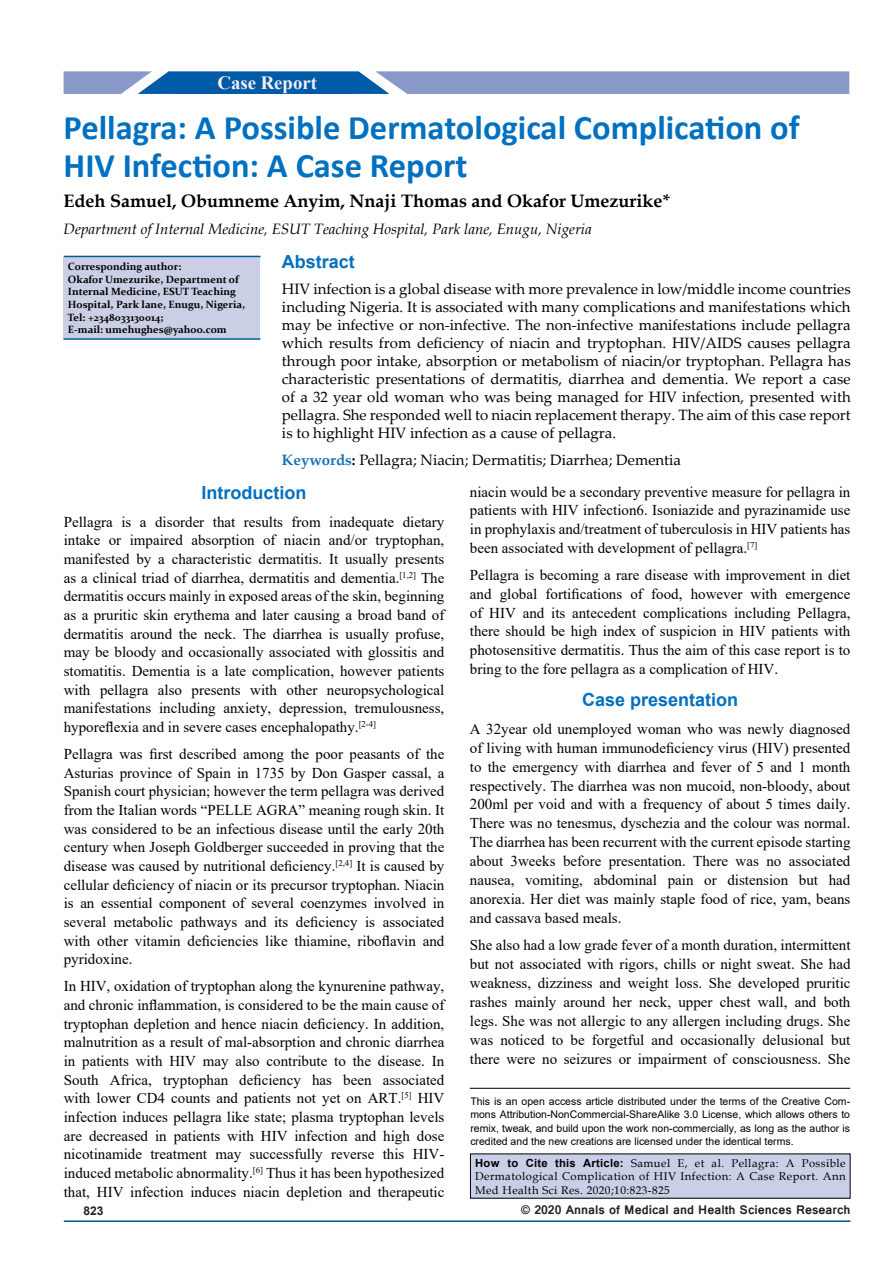
<style>
.page{position:relative;width:893px;height:1263px;background:#fff}
.page>*{position:absolute;margin:0;border:0;box-sizing:border-box;transform-origin:0 0}
.t1{font:700 34.5px/37.5px "Calibri";color:#0070c0}
.t2{font:700 18.75px "Times New Roman";color:#fff}
.t3{font:700 18.75px "Times New Roman";color:#f9eff6}
.t4{font:700 18px "Book Antiqua";color:#000}
.t5{font:700 18px "Arial";color:#0070c0}
.t6{font:15px/18.6px "Times New Roman";color:#000;text-align:justify}
.t7{font:15px/18px "Palatino Linotype";color:#000;text-align:justify}
.t8{font:italic 15px "Book Antiqua";color:#000}
.t9{font:700 13.5px "Vrinda";color:#231f20}
.t10{font:700 12px "Arial";color:#231f20}
.t11{font:11.25px/13.5px "Book Antiqua";letter-spacing:.04em;color:#000;text-align:justify}
.t12{font:10.5px/13.5px "Arial";color:#000;text-align:justify}
.t13{font:700 10.5px/12.6px "Constantia";color:#000}
.s1{font-weight:700;color:#1870b8}
.s2{font-weight:700}
.s3{font-family:"Arial";font-weight:700}
</style>
<div class="page">
<hr style="left:64px;top:1220px;width:786px;height:2px;background:#005a96">
<svg style="left:64px;top:71px;width:785px;height:23px"></svg>
<div style="left:175px;top:72px;width:178px;height:22px;background:#005ba6"></div>
<div style="left:470px;top:1154px;width:380px;height:44px;background:#c9cfe7"></div>
<hr style="left:470px;top:1088px;width:380px;height:1px;background:#000">
<div style="left:64px;top:257px;width:196px;height:81px;background:#cacfe6"></div>
<hr style="left:64px;top:338px;width:196px;height:2px;background:#005a96">
<hr style="left:64px;top:256px;width:197px;height:1px;background:#005a96">
<p class="t2" style="left:200px;top:68px;width:129px">Original Article</p>
<p class="t3" style="left:217px;top:69px;width:101px">Case Report</p>
<h1 class="t1" style="left:64px;top:109px;width:738px">Pellagra: A Possible Dermatological Complication of<br>HIV Infection: A Case Report</h1>
<p class="t4" style="left:64px;top:189px;width:608px">Edeh Samuel, Obumneme Anyim, Nnaji Thomas and Okafor Umezurike*</p>
<p class="t8" style="left:64px;top:218px;width:530px">Department of Internal Medicine, ESUT Teaching Hospital, Park lane, Enugu, Nigeria</p>
<p class="t5" style="left:282px;top:249px;width:75px">Abstract</p>
<p class="t7" style="left:282px;top:280px;width:570px">HIV infection is a global disease with more prevalence in low/middle income countries including Nigeria. It is associated with many complications and manifestations which may be infective or non-infective. The non-infective manifestations include pellagra which results from deficiency of niacin and tryptophan. HIV/AIDS causes pellagra through poor intake, absorption or metabolism of niacin/or tryptophan. Pellagra has characteristic presentations of dermatitis, diarrhea and dementia. We report a case of a 32 year old woman who was being managed for HIV infection, presented with pellagra. She responded well to niacin replacement therapy. The aim of this case report is to highlight HIV infection as a cause of pellagra.</p>
<p class="t7" style="left:282px;top:450px;width:401px"><span class="s1">Keywords</span><span class="s2">:</span> Pellagra; Niacin; Dermatitis; Diarrhea; Dementia</p>
<p class="t13" style="left:68px;top:260px;width:179px">Corresponding author:<br>Okafor Umezurike, Department of<br>Internal Medicine, ESUT Teaching<br>Hospital, Park lane, Enugu, Nigeria,<br>Tel: +2348033130014;<br>E-mail: umehughes@yahoo.com</p>
<p class="t5" style="left:202px;top:480px;width:106px">Introduction</p>
<p class="t6" style="left:64px;top:512px;width:382px">Pellagra is a disorder that results from inadequate dietary intake or impaired absorption of niacin and/or tryptophan, manifested by a characteristic dermatitis. It usually presents as a clinical triad of diarrhea, dermatitis and dementia.<sup>[1,2]</sup> The dermatitis occurs mainly in exposed areas of the skin, beginning as a pruritic skin erythema and later causing a broad band of dermatitis around the neck. The diarrhea is usually profuse, may be bloody and occasionally associated with glossitis and stomatitis. Dementia is a late complication, however patients with pellagra also presents with other neuropsychological manifestations including anxiety, depression, tremulousness, hyporeflexia and in severe cases encephalopathy.<sup>[2-4]</sup></p>
<p class="t6" style="left:64px;top:744px;width:382px">Pellagra was first described among the poor peasants of the Asturias province of Spain in 1735 by Don Gasper cassal, a Spanish court physician; however the term pellagra was derived from the Italian words “PELLE AGRA” meaning rough skin. It was considered to be an infectious disease until the early 20th century when Joseph Goldberger succeeded in proving that the disease was caused by nutritional deficiency.<sup>[2,4]</sup> It is caused by cellular deficiency of niacin or its precursor tryptophan. Niacin is an essential component of several coenzymes involved in several metabolic pathways and its deficiency is associated with other vitamin deficiencies like thiamine, riboflavin and pyridoxine.</p>
<p class="t6" style="left:64px;top:976px;width:382px">In HIV, oxidation of tryptophan along the kynurenine pathway, and chronic inflammation, is considered to be the main cause of tryptophan depletion and hence niacin deficiency. In addition, malnutrition as a result of mal-absorption and chronic diarrhea in patients with HIV may also contribute to the disease. In South Africa, tryptophan deficiency has been associated with lower CD4 counts and patients not yet on ART.<sup>[5]</sup> HIV infection induces pellagra like state; plasma tryptophan levels are decreased in patients with HIV infection and high dose nicotinamide treatment may successfully reverse this HIV&shy;induced metabolic abnormality.<sup>[6]</sup> Thus it has been hypothesized that, HIV infection induces niacin depletion and therapeutic</p>
<p class="t6" style="left:470px;top:482px;width:382px">niacin would be a secondary preventive measure for pellagra in patients with HIV infection6. Isoniazide and pyrazinamide use in prophylaxis and/treatment of tuberculosis in HIV patients has been associated with development of pellagra.<sup>[7]</sup></p>
<p class="t6" style="left:470px;top:565px;width:382px">Pellagra is becoming a rare disease with improvement in diet and global fortifications of food, however with emergence of HIV and its antecedent complications including Pellagra, there should be high index of suspicion in HIV patients with photosensitive dermatitis. Thus the aim of this case report is to bring to the fore pellagra as a complication of HIV.</p>
<p class="t5" style="left:582px;top:687px;width:158px">Case presentation</p>
<p class="t6" style="left:470px;top:719px;width:382px">A 32year old unemployed woman who was newly diagnosed of living with human immunodeficiency virus (HIV) presented to the emergency with diarrhea and fever of 5 and 1 month respectively. The diarrhea was non mucoid, non-bloody, about 200ml per void and with a frequency of about 5 times daily.<br>There was no tenesmus, dyschezia and the colour was normal.<br>The diarrhea has been recurrent with the current episode starting about 3weeks before presentation. There was no associated nausea, vomiting, abdominal pain or distension but had anorexia. Her diet was mainly staple food of rice, yam, beans and cassava based meals.</p>
<p class="t6" style="left:470px;top:935px;width:382px">She also had a low grade fever of a month duration, intermittent but not associated with rigors, chills or night sweat. She had weakness, dizziness and weight loss. She developed pruritic rashes mainly around her neck, upper chest wall, and both legs. She was not allergic to any allergen including drugs. She was noticed to be forgetful and occasionally delusional but there were no seizures or impairment of consciousness. She</p>
<p class="t12" style="left:470px;top:1094px;width:381px">This is an open access article distributed under the terms of the Creative Com‑ mons Attribution‑NonCommercial‑ShareAlike 3.0 License, which allows others to remix, tweak, and build upon the work non‑commercially, as long as the author is credited and the new creations are licensed under the identical terms.</p>
<p class="t11" style="left:475px;top:1156px;width:372px"><span class="s3">How to Cite this Article:</span> Samuel E, et al. Pellagra: A Possible Dermatological Complication of HIV Infection: A Case Report. Ann Med Health Sci Res. 2020;10:823-825</p>
<p class="t10" style="left:83px;top:1202px;width:22px">823</p>
<p class="t9" style="left:521px;top:1201px;width:331px">© 2020 Annals of Medical and Health Sciences Research</p>
</div>
